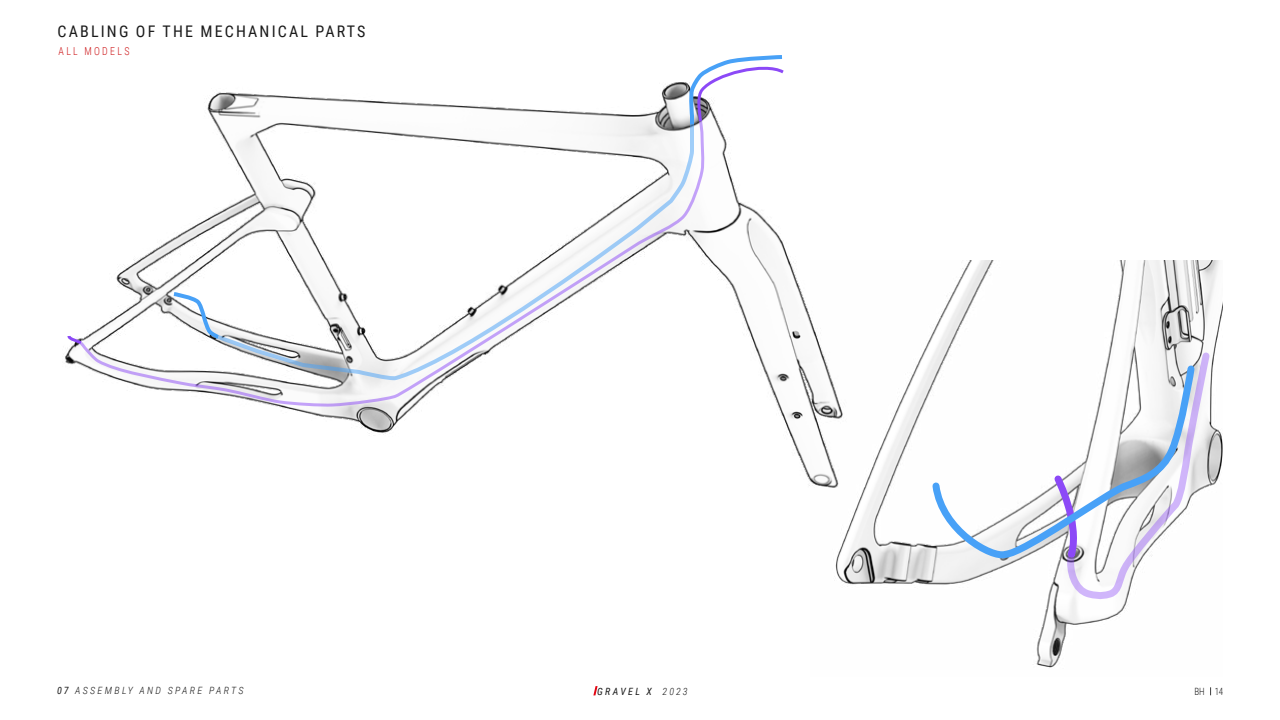
<style>
.page{position:relative;width:1280px;height:720px;background:#fff}
.page>*{position:absolute;margin:0;border:0;box-sizing:border-box;transform-origin:0 0}
.t1{font:16px "Roboto Condensed";letter-spacing:.135em;color:#1a1a1a}
.t2{font:300 11px "Roboto Condensed";letter-spacing:.235em;color:#cd1719;scale:.9 1}
.t3{font:italic 300 10px "Roboto Condensed";letter-spacing:.235em;color:#1a1a1a}
.t4{font:italic 10px "Roboto Condensed";letter-spacing:.235em;color:#1a1a1a}
.t5{font:300 10px "Roboto Condensed";color:#1a1a1a;scale:.9 1}
.s1{font-weight:400}
.s2{font-weight:300}
</style>
<div class="page">
<svg style="left:593px;top:686px;width:5px;height:9px"></svg>
<img style="left:65px;top:82px;width:745px;height:404px">
<img style="left:810px;top:260px;width:413px;height:408px">
<svg style="left:1065px;top:349px;width:148px;height:251px"></svg>
<svg style="left:1051px;top:558px;width:37px;height:4px"></svg>
<svg style="left:928px;top:362px;width:270px;height:196px"></svg>
<svg style="left:77px;top:118px;width:628px;height:290px"></svg>
<svg style="left:66px;top:333px;width:19px;height:14px"></svg>
<svg style="left:685px;top:55px;width:102px;height:73px"></svg>
<svg style="left:170px;top:290px;width:43px;height:52px"></svg>
<svg style="left:213px;top:120px;width:483px;height:261px"></svg>
<p class="t1" style="left:58px;top:20px;width:309px">CABLING OF THE MECHANICAL PARTS</p>
<p class="t2" style="left:59px;top:43px;width:80px">ALL MODELS</p>
<p class="t3" style="left:57px;top:684px;width:188px"><span class="s1">07</span> ASSEMBLY AND SPARE PARTS</p>
<p class="t4" style="left:597px;top:685px;width:92px">GRAVEL X <span class="s2">2023</span></p>
<p class="t5" style="left:1194px;top:685px;width:34px">BH 14</p>
</div>
